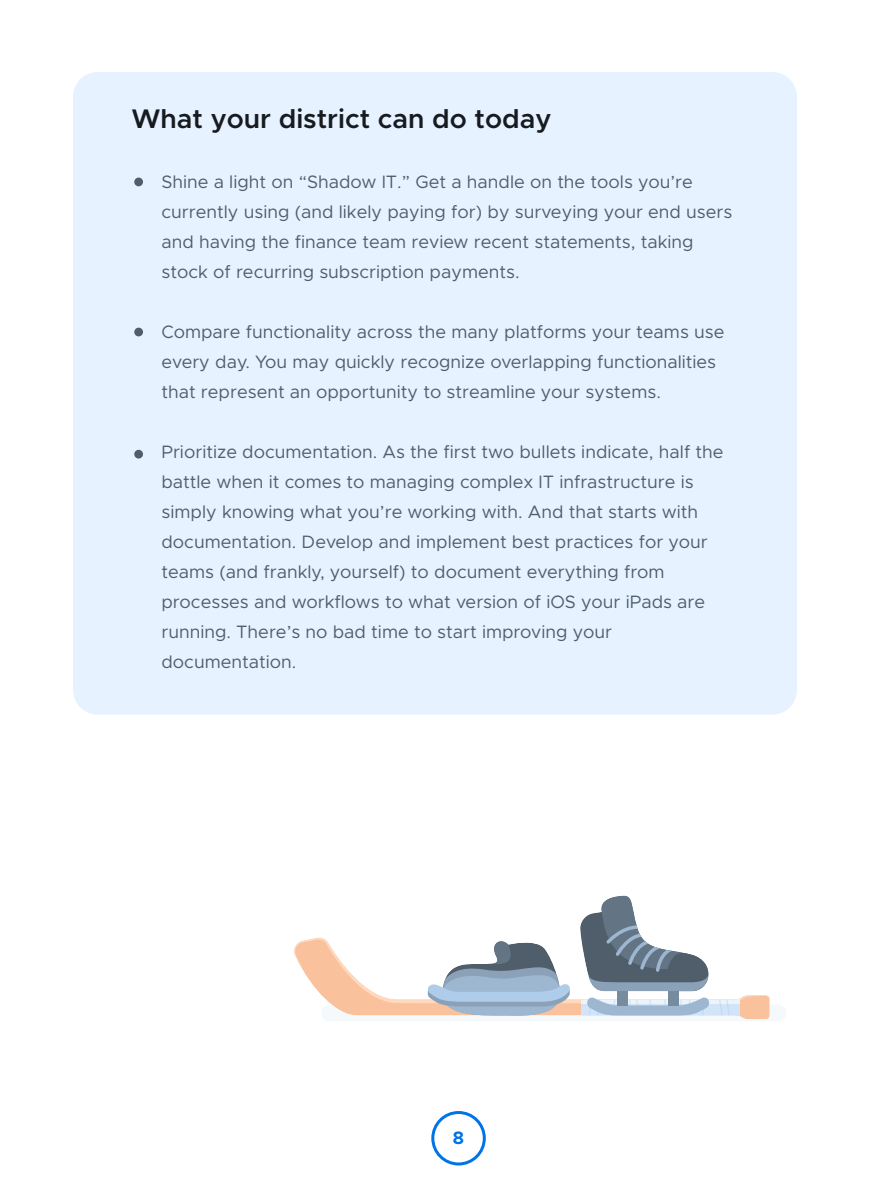
<style>
.page{position:relative;width:870px;height:1188px;background:#fff}
.page>*{position:absolute;margin:0;border:0;box-sizing:border-box;transform-origin:0 0}
.t1{font:600 27px "Metropolis";color:#171b1f}
.t2{font:18px/30px "Metropolis";color:#505e6b}
.t3{font:700 18px "Metropolis";color:#0073e6}
</style>
<div class="page">
<div style="left:73px;top:72px;width:724px;height:643px;background:#e6f2ff;border-radius:25px"></div>
<div style="left:431px;top:1111px;width:55px;height:54px;border:3px solid #0073e6;border-radius:50%"></div>
<div style="left:134px;top:178px;width:9px;height:8px;background:#505e6b;border-radius:50%"></div>
<div style="left:134px;top:328px;width:9px;height:8px;background:#505e6b;border-radius:50%"></div>
<div style="left:134px;top:450px;width:9px;height:9px;background:#505e6b;border-radius:50%"></div>
<div style="left:321px;top:1005px;width:466px;height:16px;background:#f6f9fc;border-radius:8px"></div>
<svg style="left:294px;top:896px;width:476px;height:123px"></svg>
<h1 class="t1" style="left:131px;top:102px;width:422px">What your district can do today</h1>
<p class="t2" style="left:161px;top:167px;width:572px">Shine a light on “Shadow IT.” Get a handle on the tools you’re currently using (and likely paying for) by surveying your end users and having the finance team review recent statements, taking stock of recurring subscription payments.</p>
<p class="t2" style="left:161px;top:317px;width:565px">Compare functionality across the many platforms your teams use every day. You may quickly recognize overlapping functionalities that represent an opportunity to streamline your systems.</p>
<p class="t2" style="left:161px;top:437px;width:564px">Prioritize documentation. As the first two bullets indicate, half the battle when it comes to managing complex IT infrastructure is simply knowing what you’re working with. And that starts with documentation. Develop and implement best practices for your teams (and frankly, yourself) to document everything from processes and workflows to what version of iOS your iPads are running. There’s no bad time to start improving your documentation.</p>
<p class="t3" style="left:453px;top:1126px;width:13px">8</p>
</div>
